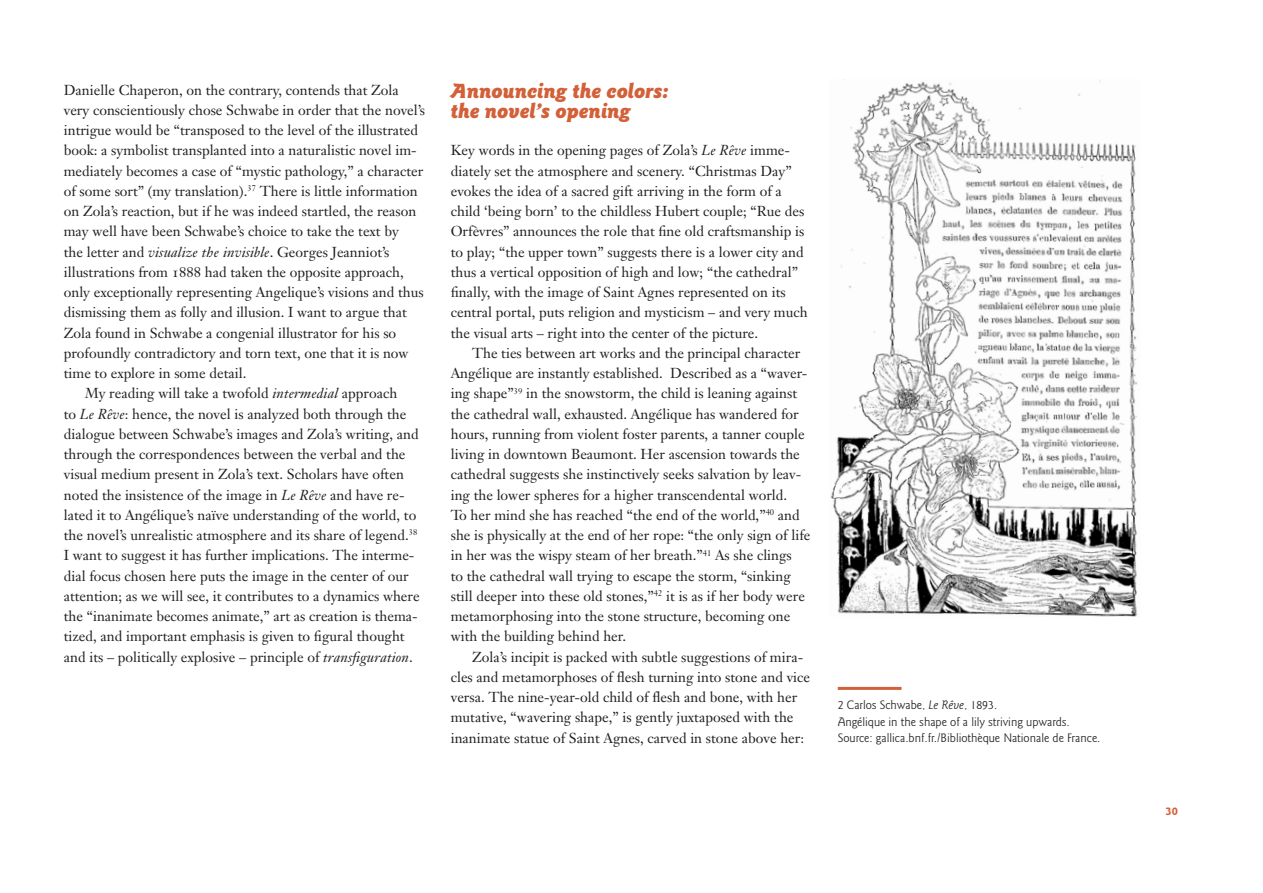
<style>
.page{position:relative;width:1263px;height:893px;background:#fff}
.page>*{position:absolute;margin:0;border:0;box-sizing:border-box;transform-origin:0 0}
.t1{font:italic 900 21.75px/20.2px "Goudy Sans";color:#d26038}
.t2{font:14.25px/20.2px "Janson Text";color:#231f20}
.t3{font:12.75px/16.5px "Goudy Sans";color:#231f20}
.t4{font:700 12px "Goudy Sans";color:#d26038}
.s1{font-style:italic}
.s2{font-family:"Janson Text Roman SC"}
</style>
<div class="page">
<img style="left:830px;top:79px;width:308px;height:537px">
<hr style="left:838px;top:687px;width:63px;height:3px;background:#d26038">
<p class="t2" style="left:64px;top:79px;width:337px">Danielle Chaperon, on the contrary, contends that Zola</p>
<p class="t2" style="left:64px;top:100px;width:363px">very conscientiously chose Schwabe in order that the novel’s</p>
<p class="t2" style="left:64px;top:120px;width:356px">intrigue would be “transposed to the level of the illustrated</p>
<p class="t2" style="left:64px;top:140px;width:355px">book: a symbolist transplanted into a naturalistic novel im-</p>
<p class="t2" style="left:64px;top:160px;width:361px">mediately becomes a case of “mystic pathology,” a character</p>
<p class="t2" style="left:64px;top:181px;width:355px">of some sort” (my translation).<sup>37</sup> There is little information</p>
<p class="t2" style="left:64px;top:201px;width:354px">on Zola’s reaction, but if he was indeed startled, the reason</p>
<p class="t2" style="left:64px;top:221px;width:337px">may well have been Schwabe’s choice to take the text by</p>
<p class="t2" style="left:64px;top:241px;width:327px">the letter and <span class="s1">visualize the invisible</span>. Georges Jeanniot’s</p>
<p class="t2" style="left:64px;top:262px;width:342px">illustrations from <span class="s2">1888</span> had taken the opposite approach,</p>
<p class="t2" style="left:64px;top:282px;width:361px">only exceptionally representing Angelique’s visions and thus</p>
<p class="t2" style="left:64px;top:302px;width:344px">dismissing them as folly and illusion. I want to argue that</p>
<p class="t2" style="left:64px;top:322px;width:334px">Zola found in Schwabe a congenial illustrator for his so</p>
<p class="t2" style="left:64px;top:343px;width:346px">profoundly contradictory and torn text, one that it is now</p>
<p class="t2" style="left:64px;top:363px;width:184px">time to explore in some detail.</p>
<p class="t2" style="left:85px;top:383px;width:314px">My reading will take a twofold <span class="s1">intermedial</span> approach</p>
<p class="t2" style="left:64px;top:403px;width:344px">to <span class="s1">Le Rêve</span>: hence, the novel is analyzed both through the</p>
<p class="t2" style="left:64px;top:424px;width:356px">dialogue between Schwabe’s images and Zola’s writing, and</p>
<p class="t2" style="left:64px;top:444px;width:343px">through the correspondences between the verbal and the</p>
<p class="t2" style="left:64px;top:464px;width:342px">visual medium present in Zola’s text. Scholars have often</p>
<p class="t2" style="left:64px;top:484px;width:342px">noted the insistence of the image in <span class="s1">Le Rêve</span> and have re-</p>
<p class="t2" style="left:64px;top:505px;width:354px">lated it to Angélique’s naïve understanding of the world, to</p>
<p class="t2" style="left:64px;top:525px;width:355px">the novel’s unrealistic atmosphere and its share of legend.<sup>38</sup></p>
<p class="t2" style="left:64px;top:545px;width:352px">I want to suggest it has further implications. The interme-</p>
<p class="t2" style="left:64px;top:565px;width:346px">dial focus chosen here puts the image in the center of our</p>
<p class="t2" style="left:64px;top:586px;width:357px">attention; as we will see, it contributes to a dynamics where</p>
<p class="t2" style="left:64px;top:606px;width:356px">the “inanimate becomes animate,” art as creation is thema-</p>
<p class="t2" style="left:64px;top:626px;width:342px">tized, and important emphasis is given to figural thought</p>
<p class="t2" style="left:64px;top:646px;width:350px">and its – politically explosive – principle of <span class="s1">transfiguration</span>.</p>
<h1 class="t1" style="left:451px;top:80px;width:219px">Announcing the colors: the novel’s opening</h1>
<p class="t2" style="left:451px;top:140px;width:358px">Key words in the opening pages of Zola’s <span class="s1">Le Rêve</span> imme&shy;diately set the atmosphere and scenery. “Christmas Day” evokes the idea of a sacred gift arriving in the form of a child ‘being born’ to the childless Hubert couple; “Rue des Orfèvres” announces the role that fine old craftsmanship is to play; “the upper town” suggests there is a lower city and thus a vertical opposition of high and low; “the cathedral” finally, with the image of Saint Agnes represented on its central portal, puts religion and mysticism – and very much the visual arts – right into the center of the picture.</p>
<p class="t2" style="left:451px;top:343px;width:361px;text-indent:21px">The ties between art works and the principal character Angélique are instantly established. Described as a “waver&shy;ing shape”<sup>39</sup> in the snowstorm, the child is leaning against the cathedral wall, exhausted. Angélique has wandered for hours, running from violent foster parents, a tanner couple living in downtown Beaumont. Her ascension towards the cathedral suggests she instinctively seeks salvation by leav&shy;ing the lower spheres for a higher transcendental world.<br>To her mind she has reached “the end of the world,”<sup>40</sup> and she is physically at the end of her rope: “the only sign of life in her was the wispy steam of her breath.”<sup>41</sup> As she clings<br>to the cathedral wall trying to escape the storm, “sinking still deeper into these old stones,”<sup>42</sup> it is as if her body were metamorphosing into the stone structure, becoming one with the building behind her.</p>
<p class="t2" style="left:451px;top:646px;width:361px;text-indent:21px">Zola’s incipit is packed with subtle suggestions of mira&shy;cles and metamorphoses of flesh turning into stone and vice versa. The nine-year-old child of flesh and bone, with her mutative, “wavering shape,” is gently juxtaposed with the inanimate statue of Saint Agnes, carved in stone above her:</p>
<p class="t3" style="left:838px;top:697px;width:264px">2 Carlos Schwabe, <span class="s1">Le Rêve</span>, 1893.<br>Angélique in the shape of a lily striving upwards.<br>Source: gallica.bnf.fr./Bibliothèque Nationale de France.</p>
<p class="t4" style="left:1165px;top:804px;width:14px">30</p>
</div>
